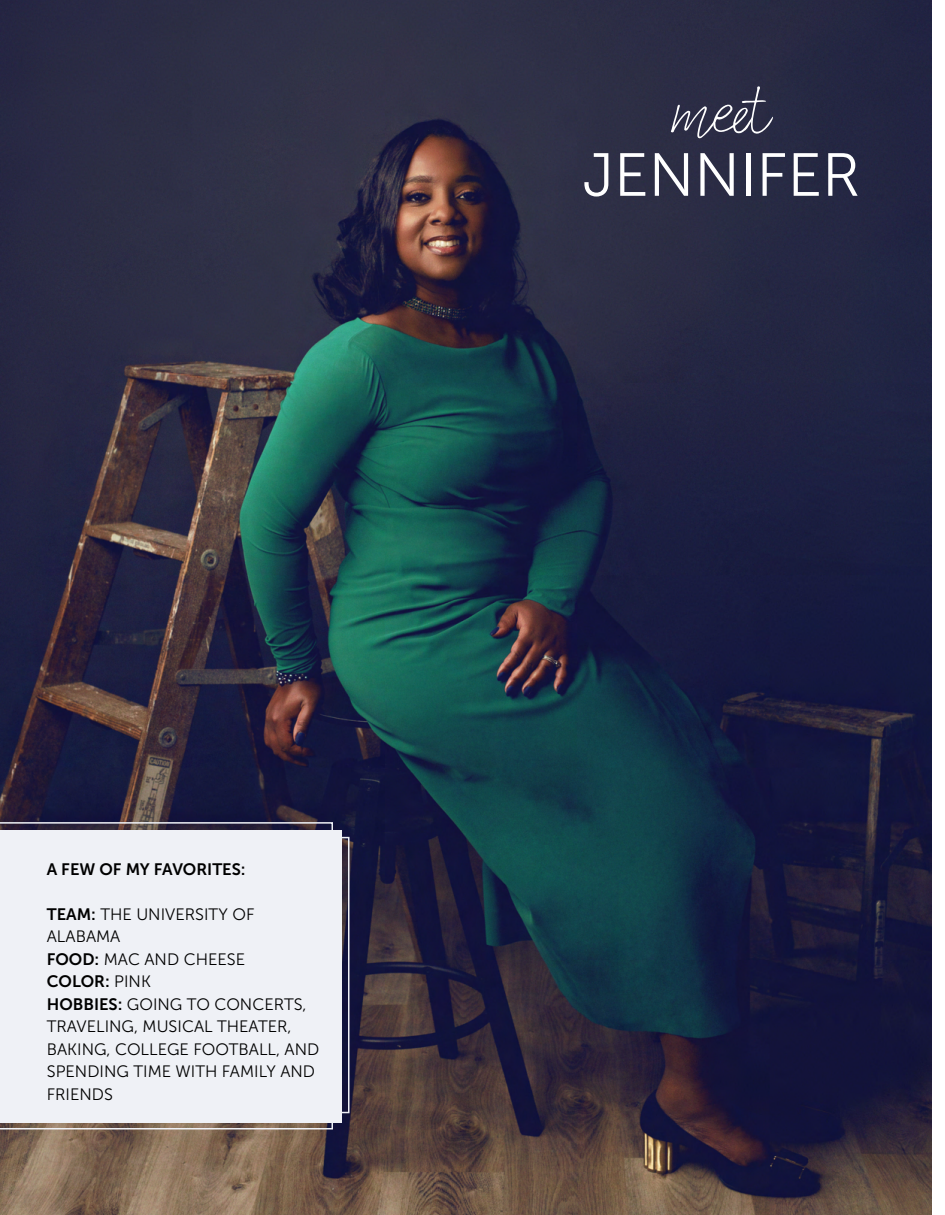
<style>
.page{position:relative;width:945px;height:1215px;background:#fff}
.page>*{position:absolute;margin:0;border:0;box-sizing:border-box;transform-origin:0 0}
.t1{font:78.15px "Aisling";color:#fff}
.t2{font:60.6px "Museo Sans 300";color:#fff}
.t3{font:16.5px/22.5px "Museo Sans 300";color:#000}
.t4{font:16.5px "Museo Sans 700";color:#000}
.s1{font-family:"Museo Sans 700"}
.s2{font-family:"Museo Sans 300"}
</style>
<div class="page">
<img style="left:0;top:0;width:932px;height:1215px">
<div style="left:0;top:830px;width:342px;height:292px;background:#eff1f6"></div>
<svg style="left:0;top:822px;width:333px;height:308px"></svg>
<h1 class="t1" style="left:672px;top:57px;width:99px">meet</h1>
<h2 class="t2" style="left:582px;top:142px;width:279px">JENNIFER</h2>
<p class="t4" style="left:47px;top:860px;width:200px">A FEW OF MY FAVORITES:</p>
<p class="t3" style="left:47px;top:903px;width:209px"><span class="s1">TEAM:</span> THE UNIVERSITY OF<br>ALABAMA<br><span class="s1">FOOD:</span> MAC AND CHEESE</p>
<p class="t4" style="left:47px;top:973px;width:106px">COLOR: <span class="s2">PINK</span></p>
<p class="t3" style="left:47px;top:993px;width:274px"><span class="s1">HOBBIES:</span> GOING TO CONCERTS,<br>TRAVELING, MUSICAL THEATER,<br>BAKING, COLLEGE FOOTBALL, AND<br>SPENDING TIME WITH FAMILY AND<br>FRIENDS</p>
</div>
